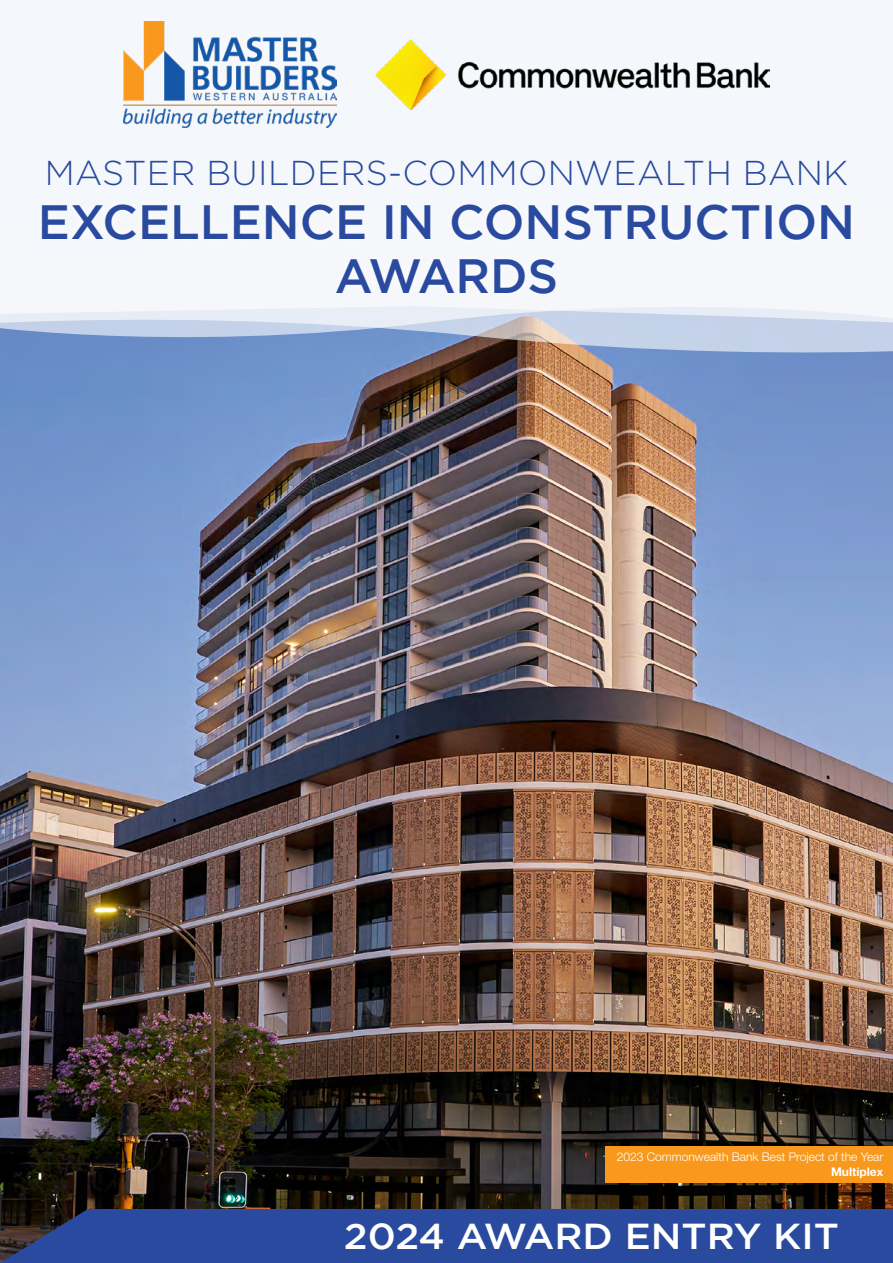
<style>
.page{position:relative;width:893px;height:1263px;background:#fff}
.page>*{position:absolute;margin:0;border:0;box-sizing:border-box;transform-origin:0 0}
.t1{font:500 48px/54px "Gotham";color:#294a9f;text-align:center}
.t2{font:500 36px "Gotham";color:#fff;scale:1.08 1}
.t3{font:300 34.5px "Gotham";letter-spacing:.01em;color:#294a9f}
.t4{font:300 12px "Helvetica Neue LT Std";color:#fff}
.t5{font:700 12px "Helvetica Neue LT Std";color:#fff}
</style>
<div class="page">
<img style="left:0;top:354px;width:893px;height:855px">
<div style="left:605px;top:1146px;width:288px;height:36px;background:#f8991d"></div>
<div style="left:0;top:1209px;width:893px;height:54px;background:#294a9f"></div>
<svg style="left:0;top:0;width:893px;height:354px;fill:#f4f7fb"></svg>
<div style="left:33px;top:151px;width:827px;height:152px;background:#f5f7fb"></div>
<div style="left:114px;top:12px;width:232px;height:124px;background:#f4f7fb"></div>
<img style="left:123px;top:21px;width:214px;height:107px">
<img style="left:375px;top:39px;width:395px;height:71px">
<h3 class="t3" style="left:45px;top:151px;width:805px">MASTER BUILDERS-COMMONWEALTH BANK</h3>
<h1 class="t1" style="left:38px;top:194px;width:819px">EXCELLENCE IN CONSTRUCTION<br>AWARDS</h1>
<p class="t4" style="left:617px;top:1150px;width:268px">2023 Commonwealth Bank Best Project of the Year</p>
<p class="t5" style="left:831px;top:1164px;width:54px">Multiplex</p>
<h2 class="t2" style="left:344px;top:1216px;width:460px">2024 AWARD ENTRY KIT</h2>
</div>
